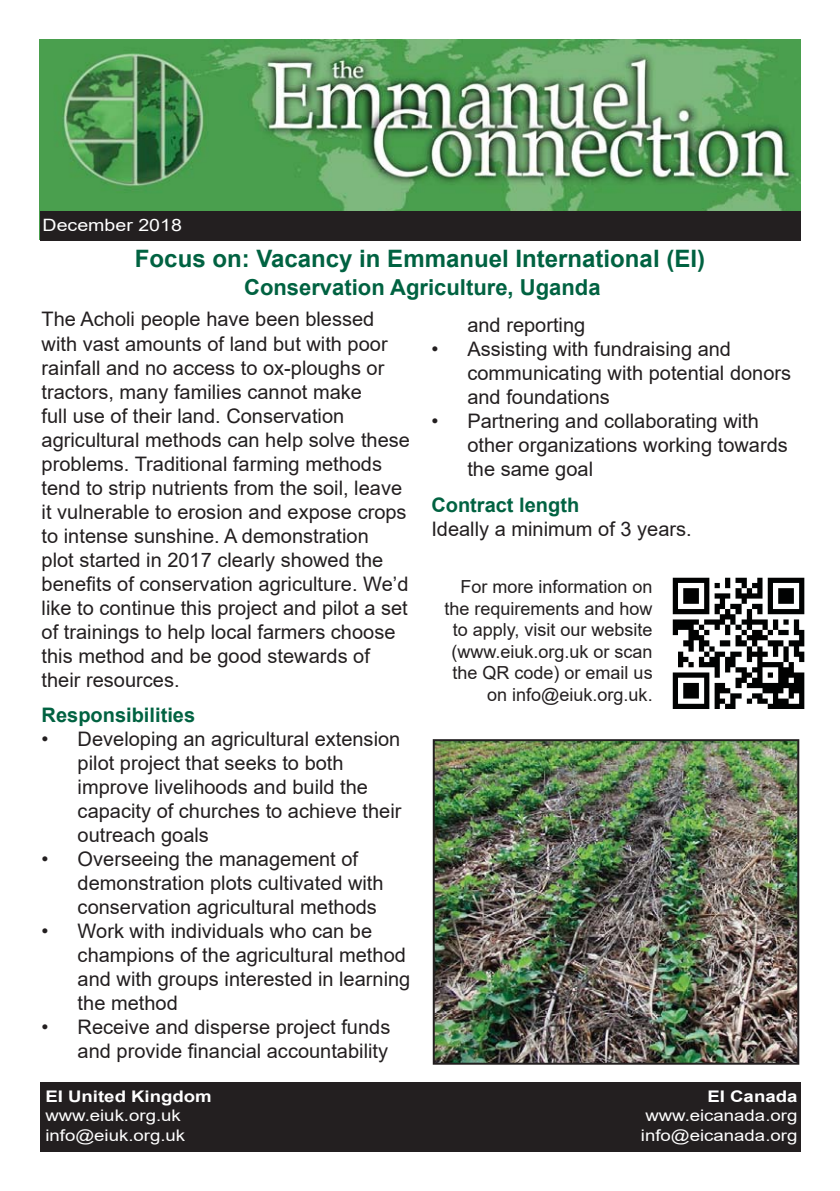
<style>
.page{position:relative;width:840px;height:1191px;background:#fff}
.page>*{position:absolute;margin:0;border:0;box-sizing:border-box;transform-origin:0 0}
.t1{font:700 24px "Arial";color:#006241}
.t2{font:700 22px "Arial";color:#006241}
.t3{font:20px/24px "Arial";color:#231f20}
.t4{font:700 20px "Arial";color:#006241}
.t5{font:18px/21.6px "Arial";color:#231f20;text-align:right}
.t6{font:17px "Arial";color:#fff;scale:1.15 1}
.t7{font:16px/19.2px "Arial";color:#fff;scale:1.16 1}
.t8{font:700 16px "Arial";color:#fff;scale:1.16 1}
</style>
<div class="page">
<img style="left:40px;top:40px;width:759px;height:171px">
<div style="left:40px;top:1081px;width:759px;height:70px;background:#231f20"></div>
<div style="left:40px;top:211px;width:759px;height:30px;background:#231f20"></div>
<img style="left:672px;top:577px;width:133px;height:132px">
<img style="left:432px;top:739px;width:366px;height:325px">
<p class="t6" style="left:43px;top:216px;width:123px">December 2018</p>
<p class="t1" style="left:135px;top:245px;width:571px">Focus on: Vacancy in Emmanuel International (EI)</p>
<p class="t2" style="left:244px;top:275px;width:358px">Conservation Agriculture, Uganda</p>
<p class="t3" style="left:42px;top:307px;width:369px">The Acholi people have been blessed with vast amounts of land but with poor rainfall and no access to ox-ploughs or tractors, many families cannot make<br>full use of their land. Conservation agricultural methods can help solve these problems. Traditional farming methods tend to strip nutrients from the soil, leave it vulnerable to erosion and expose crops to intense sunshine. A demonstration<br>plot started in 2017 clearly showed the benefits of conservation agriculture. We’d like to continue this project and pilot a set of trainings to help local farmers choose this method and be good stewards of their resources.</p>
<p class="t4" style="left:42px;top:704px;width:155px">Responsibilities</p>
<p class="t3" style="left:78px;top:727px;width:325px;text-indent:-36px">• Developing an agricultural extension pilot project that seeks to both improve livelihoods and build the capacity of churches to achieve their outreach goals</p>
<p class="t3" style="left:78px;top:847px;width:307px;text-indent:-36px">• Overseeing the management of demonstration plots cultivated with conservation agricultural methods</p>
<p class="t3" style="left:78px;top:919px;width:334px;text-indent:-36px">• Work with individuals who can be champions of the agricultural method and with groups interested in learning the method</p>
<p class="t3" style="left:42px;top:1015px;width:350px;text-align:right">• Receive and disperse project funds and provide financial accountability</p>
<p class="t8" style="left:45px;top:1087px;width:145px">EI United Kingdom</p>
<p class="t7" style="left:45px;top:1106px;width:122px">www.eiuk.org.uk info@eiuk.org.uk</p>
<p class="t3" style="left:467px;top:313px;width:119px">and reporting</p>
<p class="t3" style="left:467px;top:337px;width:325px;text-indent:-36px">• Assisting with fundraising and communicating with potential donors and foundations</p>
<p class="t3" style="left:467px;top:409px;width:322px;text-indent:-36px">• Partnering and collaborating with other organizations working towards the same goal</p>
<p class="t4" style="left:431px;top:493px;width:149px">Contract length</p>
<p class="t3" style="left:431px;top:516px;width:262px">Ideally a minimum of 3 years.</p>
<p class="t5" style="left:444px;top:576px;width:210px">For more information on the requirements and how to apply, visit our website (www.eiuk.org.uk or scan the QR code) or email us on info@eiuk.org.uk.</p>
<p class="t8" style="left:707px;top:1087px;width:79px">EI Canada</p>
<p class="t7" style="left:640px;top:1106px;width:136px">www.eicanada.org info@eicanada.org</p>
</div>
